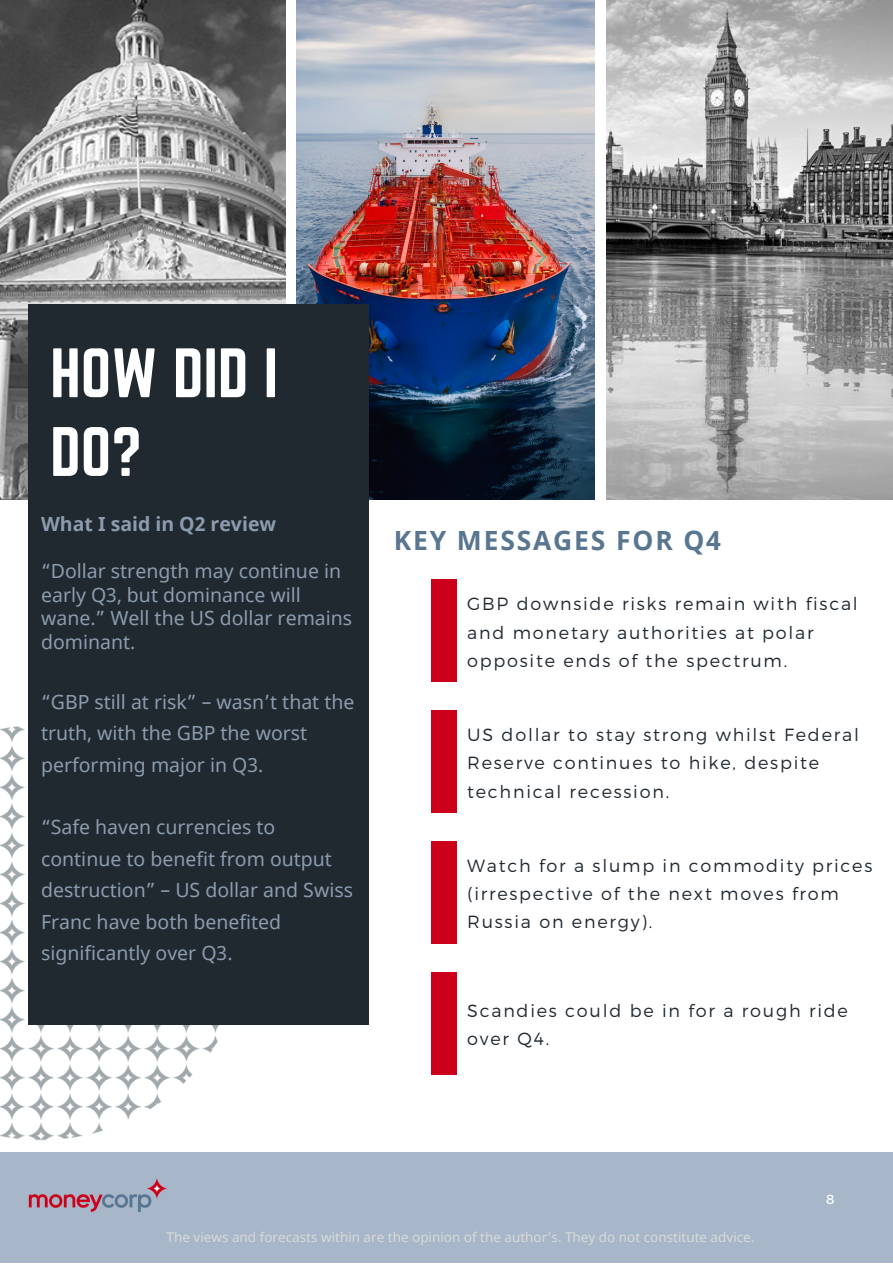
<style>
.page{position:relative;width:893px;height:1264px;background:#fff}
.page>*{position:absolute;margin:0;border:0;box-sizing:border-box;transform-origin:0 0}
.t1{font:61.05px/78.8px "Norwester";color:#fff}
.t2{font:700 26.4px "Noto Sans";letter-spacing:.07em;color:#587690}
.t3{font:19.5px/31.5px "Noto Sans";color:#8c9cae}
.t4{font:700 19.5px "Noto Sans";color:#8c9cae}
.t5{font:300 17.55px/28px "Montserrat";letter-spacing:.1em;color:#202930}
.t6{font:13.5px "Noto Sans";color:#d9d9d9}
.t7{font:13.2px "Montserrat";color:#fff}
</style>
<div class="page">
<img style="left:297px;top:0;width:298px;height:499px">
<img style="left:0;top:0;width:286px;height:499px">
<img style="left:606px;top:0;width:286px;height:499px">
<img style="left:0;top:726px;width:360px;height:415px">
<div style="left:28px;top:305px;width:341px;height:719px;background:#202930"></div>
<div style="left:431px;top:580px;width:25px;height:102px;background:#cd001c"></div>
<div style="left:431px;top:710px;width:25px;height:103px;background:#cd001c"></div>
<div style="left:431px;top:841px;width:25px;height:103px;background:#cd001c"></div>
<div style="left:0;top:1152px;width:892px;height:110px;background:#a7b7c9"></div>
<div style="left:431px;top:972px;width:25px;height:102px;background:#cd001c"></div>
<img style="left:28px;top:1178px;width:139px;height:34px">
<h1 class="t1" style="left:50px;top:333px;width:229px">HOW DID I<br>DO?</h1>
<p class="t4" style="left:41px;top:510px;width:236px">What I said in Q2 review</p>
<p class="t3" style="left:41px;top:558px;width:312px;line-height:23.5px">“Dollar strength may continue in early Q3, but dominance will wane.” Well the US dollar remains dominant.</p>
<p class="t3" style="left:41px;top:685px;width:315px">“GBP still at risk” – wasn’t that the truth, with the GBP the worst performing major in Q3.</p>
<p class="t3" style="left:41px;top:811px;width:313px">“Safe haven currencies to continue to benefit from output destruction” – US dollar and Swiss<br>Franc have both benefited significantly over Q3.</p>
<h2 class="t2" style="left:394px;top:521px;width:328px">KEY MESSAGES FOR Q4</h2>
<p class="t5" style="left:467px;top:589px;width:392px">GBP downside risks remain with fiscal and monetary authorities at polar opposite ends of the spectrum.</p>
<p class="t5" style="left:467px;top:720px;width:393px">US dollar to stay strong whilst Federal<br>Reserve continues to hike, despite technical recession.</p>
<p class="t5" style="left:467px;top:851px;width:406px">Watch for a slump in commodity prices (irrespective of the next moves from<br>Russia on energy).</p>
<p class="t5" style="left:467px;top:996px;width:382px">Scandies could be in for a rough ride over Q4.</p>
<p class="t7" style="left:826px;top:1190px;width:10px">8</p>
<p class="t6" style="left:167px;top:1227px;width:589px">The views and forecasts within are the opinion of the author’s. They do not constitute advice.</p>
</div>
